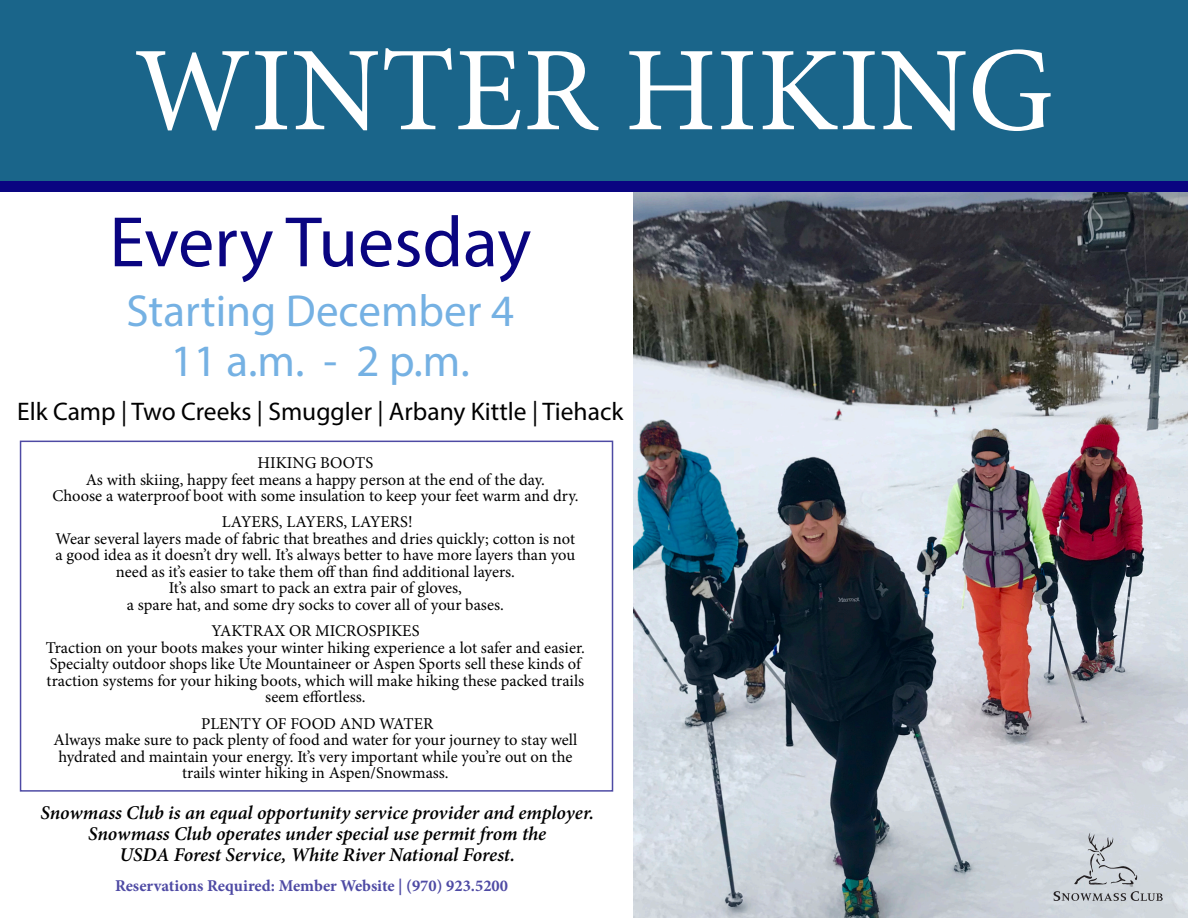
<style>
.page{position:relative;width:1188px;height:918px;background:#fff}
.page>*{position:absolute;margin:0;border:0;box-sizing:border-box;transform-origin:0 0}
.header1{font:120px "Minion Pro";color:#fff}
.header1-2{font:72px "Myriad Pro";color:#0a0581}
.header1-3{font:45px "Myriad Pro";color:#75b1e3}
.header1-4{font:25.5px "Myriad Pro";color:#000}
.header1-5{font:italic 600 19.5px/21px "Minion Pro";letter-spacing:-.005em;color:#000;text-align:center}
.header1-6{font:16.5px/16.5px "Minion Pro";color:#000;text-align:center}
.header1-7{font:700 16.5px "Minion Pro";color:#4e4aa4}
</style>
<div class="page">
<div style="left:20px;top:441px;width:593px;height:351px;border:2px solid #4e4aa4"></div>
<div style="left:0;top:0;width:1188px;height:182px;background:#1a658a"></div>
<img style="left:634px;top:192px;width:554px;height:726px">
<svg style="left:1054px;top:833px;width:109px;height:68px;background:#c4c9cf"></svg>
<div style="left:0;top:182px;width:1188px;height:10px;background:#0a0581"></div>
<p class="header1" style="left:134px;top:11px;width:921px">WINTER HIKING</p>
<p class="header1-2" style="left:109px;top:198px;width:423px">Every Tuesday</p>
<p class="header1-3" style="left:126px;top:283px;width:389px">Starting December 4</p>
<p class="header1-3" style="left:171px;top:333px;width:300px">11 a.m. - 2 p.m.</p>
<p class="header1-4" style="left:17px;top:396px;width:608px">Elk Camp | Two Creeks | Smuggler | Arbany Kittle | Tiehack</p>
<p class="header1-6" style="left:52px;top:455px;width:528px">HIKING BOOTS<br>As with skiing, happy feet means a happy person at the end of the day.<br>Choose a waterproof boot with some insulation to keep your feet warm and dry.</p>
<p class="header1-6" style="left:56px;top:514px;width:521px">LAYERS, LAYERS, LAYERS!<br>Wear several layers made of fabric that breathes and dries quickly; cotton is not a good idea as it doesn’t dry well. It’s always better to have more layers than you need as it’s easier to take them off than find additional layers.<br>It’s also smart to pack an extra pair of gloves,<br>a spare hat, and some dry socks to cover all of your bases.</p>
<p class="header1-6" style="left:46px;top:623px;width:540px">YAKTRAX OR MICROSPIKES<br>Traction on your boots makes your winter hiking experience a lot safer and easier.<br>Specialty outdoor shops like Ute Mountaineer or Aspen Sports sell these kinds of traction systems for your hiking boots, which will make hiking these packed trails seem effortless.</p>
<p class="header1-6" style="left:54px;top:715px;width:525px">PLENTY OF FOOD AND WATER<br>Always make sure to pack plenty of food and water for your journey to stay well hydrated and maintain your energy. It’s very important while you’re out on the trails winter hiking in Aspen/Snowmass.</p>
<p class="header1-5" style="left:40px;top:802px;width:555px">Snowmass Club is an equal opportunity service provider and employer.<br>Snowmass Club operates under special use permit from the<br>USDA Forest Service, White River National Forest.</p>
<p class="header1-7" style="left:115px;top:874px;width:395px">Reservations Required: Member Website | (970) 923.5200</p>
</div>
